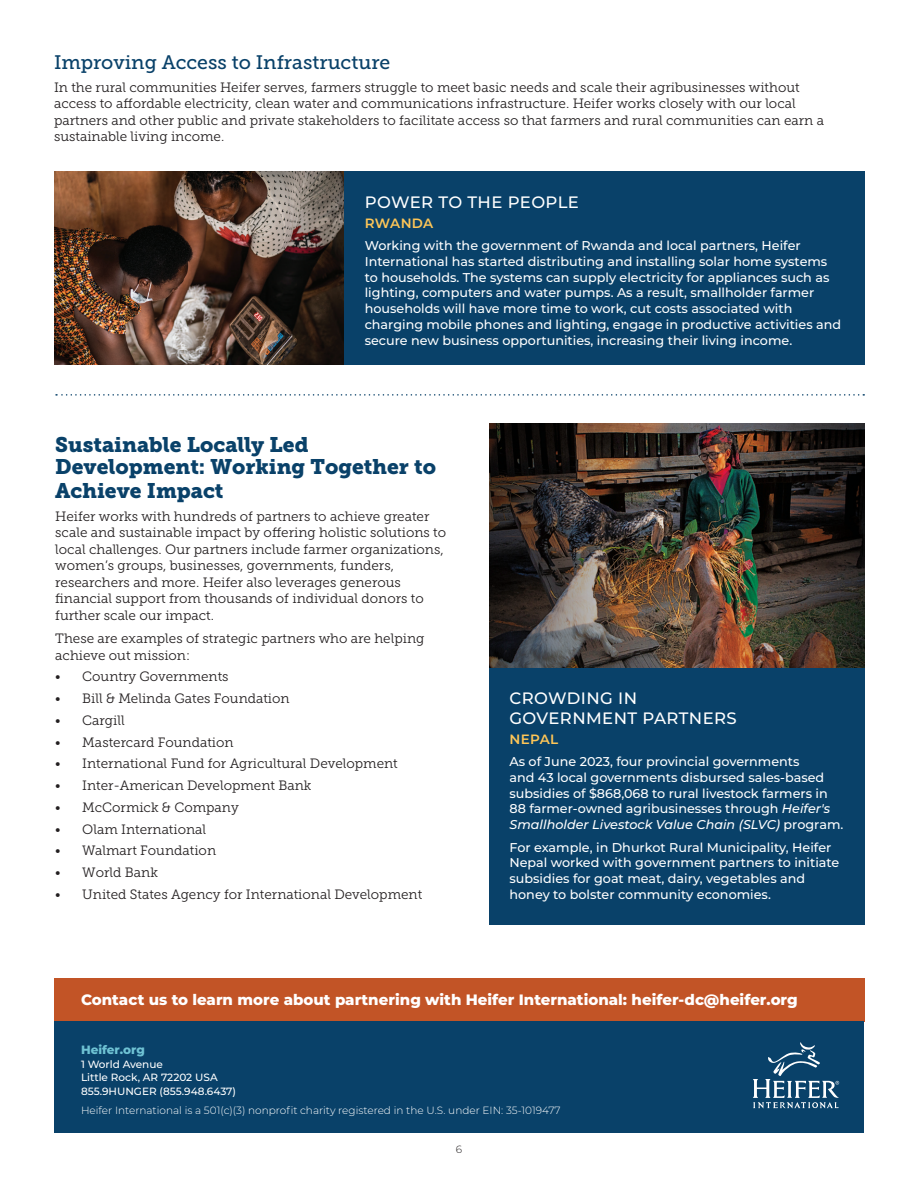
<style>
.page{position:relative;width:918px;height:1188px;background:#fff}
.page>*{position:absolute;margin:0;border:0;box-sizing:border-box;transform-origin:0 0}
.t1{font:21px/23px "Museo Slab 900";color:#094169}
.t2{font:19.5px "Museo Slab 500";color:#094169}
.t3{font:500 16.5px/19.8px "Montserrat";letter-spacing:.025em;color:#fff}
.t4{font:800 15px "Montserrat";color:#fff}
.t5{font:13.5px/16.5px "Museo Slab 300";color:#231f20}
.t6{font:600 13.5px "Montserrat";letter-spacing:.025em;color:#fec657}
.t7{font:500 12.75px/15.8px "Montserrat";color:#fff}
.t8{font:800 12px "Montserrat";color:#6fc3d4}
.t9{font:300 10.5px "Montserrat";color:#fff}
.t10{font:500 10.5px "Montserrat";color:#fff}
.t11{font:300 10.5px "Montserrat";color:#231f20}
.s1{font-style:italic}
</style>
<div class="page">
<div style="left:54px;top:978px;width:811px;height:44px;background:#c25426"></div>
<img style="left:54px;top:172px;width:291px;height:193px">
<div style="left:54px;top:1022px;width:810px;height:111px;background:#094169"></div>
<svg style="left:753px;top:1042px;width:86px;height:67px"></svg>
<svg style="left:56px;top:394px;width:808px;height:2px"></svg>
<img style="left:489px;top:424px;width:375px;height:244px">
<div style="left:345px;top:172px;width:520px;height:193px;background:#094169"></div>
<div style="left:489px;top:668px;width:376px;height:256px;background:#094169"></div>
<p class="t2" style="left:54px;top:51px;width:338px">Improving Access to Infrastructure</p>
<p class="t5" style="left:54px;top:79px;width:772px">In the rural communities Heifer serves, farmers struggle to meet basic needs and scale their agribusinesses without access to affordable electricity, clean water and communications infrastructure. Heifer works closely with our local partners and other public and private stakeholders to facilitate access so that farmers and rural communities can earn a sustainable living income.</p>
<p class="t3" style="left:365px;top:191px;width:216px">POWER TO THE PEOPLE</p>
<p class="t6" style="left:365px;top:213px;width:70px">RWANDA</p>
<p class="t7" style="left:365px;top:237px;width:478px">Working with the government of Rwanda and local partners, Heifer International has started distributing and installing solar home systems to households. The systems can supply electricity for appliances such as lighting, computers and water pumps. As a result, smallholder farmer households will have more time to work, cut costs associated with charging mobile phones and lighting, engage in productive activities and secure new business opportunities, increasing their living income.</p>
<p class="t1" style="left:55px;top:433px;width:382px">Sustainable Locally Led<br>Development: Working Together to<br>Achieve Impact</p>
<p class="t5" style="left:55px;top:508px;width:392px">Heifer works with hundreds of partners to achieve greater scale and sustainable impact by offering holistic solutions to local challenges. Our partners include farmer organizations, women’s groups, businesses, governments, funders, researchers and more. Heifer also leverages generous financial support from thousands of individual donors to further scale our impact.</p>
<p class="t5" style="left:55px;top:630px;width:371px">These are examples of strategic partners who are helping achieve out mission:</p>
<p class="t5" style="left:55px;top:669px;width:175px">• Country Governments</p>
<p class="t5" style="left:55px;top:690px;width:236px">• Bill &amp; Melinda Gates Foundation</p>
<p class="t5" style="left:55px;top:712px;width:71px">• Cargill</p>
<p class="t5" style="left:55px;top:734px;width:180px">• Mastercard Foundation</p>
<p class="t5" style="left:55px;top:756px;width:344px">• International Fund for Agricultural Development</p>
<p class="t5" style="left:55px;top:777px;width:258px">• Inter-American Development Bank</p>
<p class="t5" style="left:55px;top:799px;width:185px">• McCormick &amp; Company</p>
<p class="t5" style="left:55px;top:821px;width:152px">• Olam International</p>
<p class="t5" style="left:55px;top:843px;width:162px">• Walmart Foundation</p>
<p class="t5" style="left:55px;top:864px;width:104px">• World Bank</p>
<p class="t5" style="left:55px;top:886px;width:369px">• United States Agency for International Development</p>
<p class="t3" style="left:509px;top:688px;width:229px">CROWDING IN<br>GOVERNMENT PARTNERS</p>
<p class="t6" style="left:509px;top:729px;width:50px">NEPAL</p>
<p class="t7" style="left:509px;top:753px;width:335px">As of June 2023, four provincial governments<br>and 43 local governments disbursed sales-based subsidies of $868,068 to rural livestock farmers in 88 farmer-owned agribusinesses through <span class="s1">Heifer's Smallholder Livestock Value Chain (SLVC)</span> program.</p>
<p class="t7" style="left:509px;top:839px;width:331px">For example, in Dhurkot Rural Municipality, Heifer Nepal worked with government partners to initiate subsidies for goat meat, dairy, vegetables and honey to bolster community economies.</p>
<p class="t4" style="left:81px;top:988px;width:718px">Contact us to learn more about partnering with Heifer International: heifer-dc@heifer.org</p>
<p class="t8" style="left:81px;top:1041px;width:65px">Heifer.org</p>
<p class="t10" style="left:81px;top:1056px;width:83px">1 World Avenue</p>
<p class="t10" style="left:81px;top:1070px;width:138px">Little Rock, AR 72202 USA</p>
<p class="t10" style="left:81px;top:1083px;width:157px">855.9HUNGER (855.948.6437)</p>
<p class="t9" style="left:81px;top:1103px;width:481px">Heifer International is a 501(c)(3) nonprofit charity registered in the U.S. under EIN: 35-1019477</p>
<p class="t11" style="left:456px;top:1142px;width:8px">6</p>
</div>
